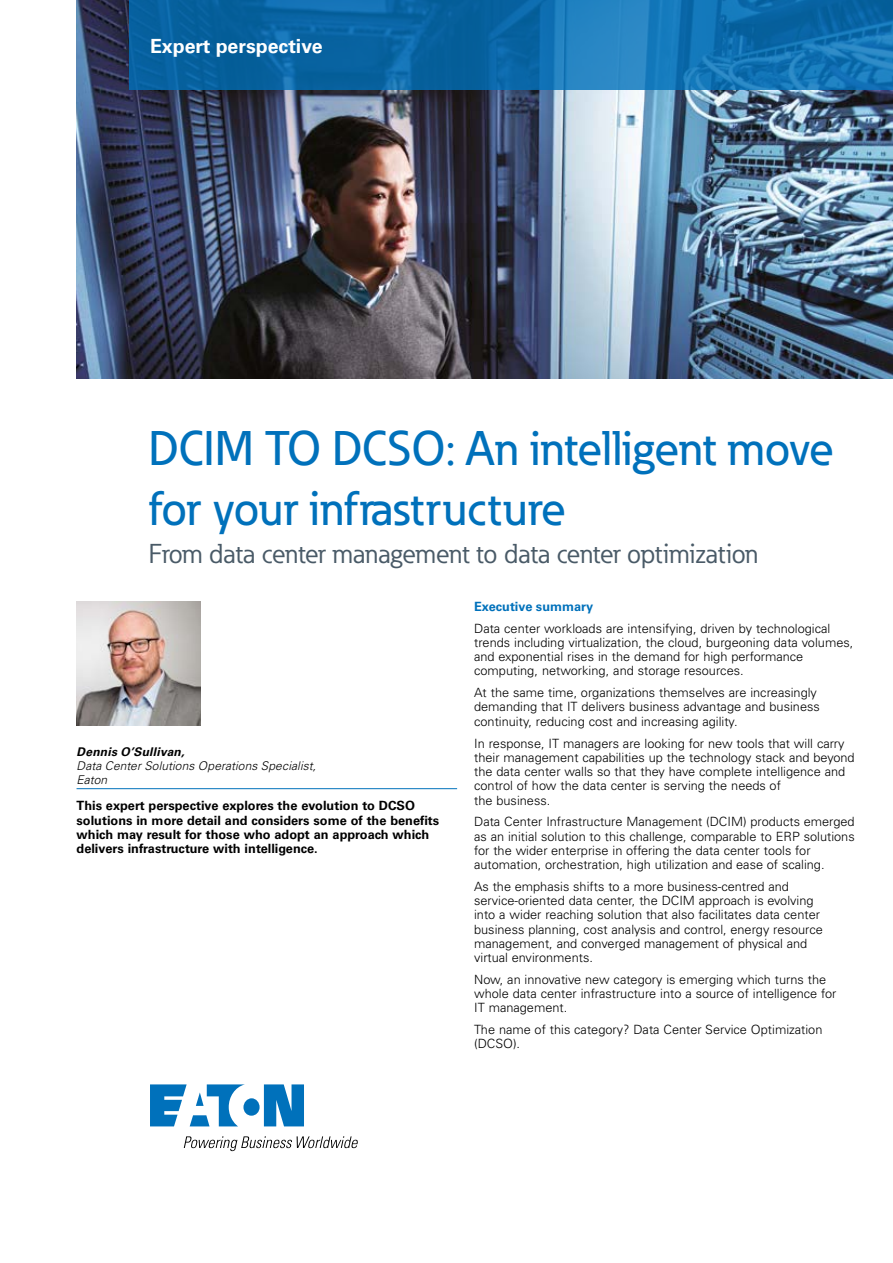
<style>
.page{position:relative;width:893px;height:1263px;background:#fff}
.page>*{position:absolute;margin:0;border:0;box-sizing:border-box;transform-origin:0 0}
.t1{font:500 48px/59.6px "Eaton";color:#0071bb}
.t2{font:27px "Eaton";color:#495a67}
.t3{font:700 19.5px "Univers LT Pro 65";color:#fff}
.t4{font:300 12.75px/14.2px "Univers LT Pro 45";color:#000}
.t5{font:700 12.75px/14.2px "Univers LT Pro 65";color:#000}
.t6{font:700 12.75px "Univers LT Pro 65";color:#0071bb}
.t7{font:italic 300 12px/13.8px "Univers LT Pro 45";letter-spacing:.01em;color:#000}
.t8{font:italic 700 12px "Univers LT Pro 65";letter-spacing:.02em;color:#000}
</style>
<div class="page">
<img style="left:77px;top:0;width:816px;height:378px">
<hr style="left:77px;top:788px;width:380px;height:1px;background:#0071bb">
<img style="left:77px;top:602px;width:124px;height:123px">
<svg style="left:129px;top:0;width:764px;height:90px;background:#0e6baa"></svg>
<svg style="left:150px;top:1084px;width:154px;height:42px"></svg>
<svg style="left:184px;top:1136px;width:174px;height:15px"></svg>
<h3 class="t3" style="left:150px;top:32px;width:174px">Expert perspective</h3>
<h1 class="t1" style="left:149px;top:418px;width:687px">DCIM TO DCSO: An intelligent move for your infrastructure</h1>
<h2 class="t2" style="left:149px;top:537px;width:611px">From data center management to data center optimization</h2>
<p class="t6" style="left:474px;top:597px;width:121px">Executive summary</p>
<p class="t4" style="left:474px;top:621px;width:381px">Data center workloads are intensifying, driven by technological trends including virtualization, the cloud, burgeoning data volumes, and exponential rises in the demand for high performance computing, networking, and storage resources.</p>
<p class="t4" style="left:474px;top:685px;width:347px">At the same time, organizations themselves are increasingly demanding that IT delivers business advantage and business continuity, reducing cost and increasing agility.</p>
<p class="t4" style="left:474px;top:735px;width:382px">In response, IT managers are looking for new tools that will carry their management capabilities up the technology stack and beyond the data center walls so that they have complete intelligence and control of how the data center is serving the needs of<br>the business.</p>
<p class="t4" style="left:474px;top:814px;width:382px">Data Center Infrastructure Management (DCIM) products emerged as an initial solution to this challenge, comparable to ERP solutions for the wider enterprise in offering the data center tools for automation, orchestration, high utilization and ease of scaling.</p>
<p class="t4" style="left:474px;top:879px;width:350px">As the emphasis shifts to a more business-centred and service-oriented data center, the DCIM approach is evolving into a wider reaching solution that also facilitates data center business planning, cost analysis and control, energy resource management, and converged management of physical and virtual environments.</p>
<p class="t4" style="left:474px;top:972px;width:364px">Now, an innovative new category is emerging which turns the whole data center infrastructure into a source of intelligence for<br>IT management.</p>
<p class="t4" style="left:474px;top:1022px;width:350px">The name of this category? Data Center Service Optimization (DCSO).</p>
<p class="t8" style="left:77px;top:743px;width:109px">Dennis O’Sullivan,</p>
<p class="t7" style="left:77px;top:759px;width:241px">Data Center Solutions Operations Specialist,<br>Eaton</p>
<p class="t5" style="left:77px;top:798px;width:364px">This expert perspective explores the evolution to DCSO solutions in more detail and considers some of the benefits which may result for those who adopt an approach which delivers infrastructure with intelligence.</p>
</div>
